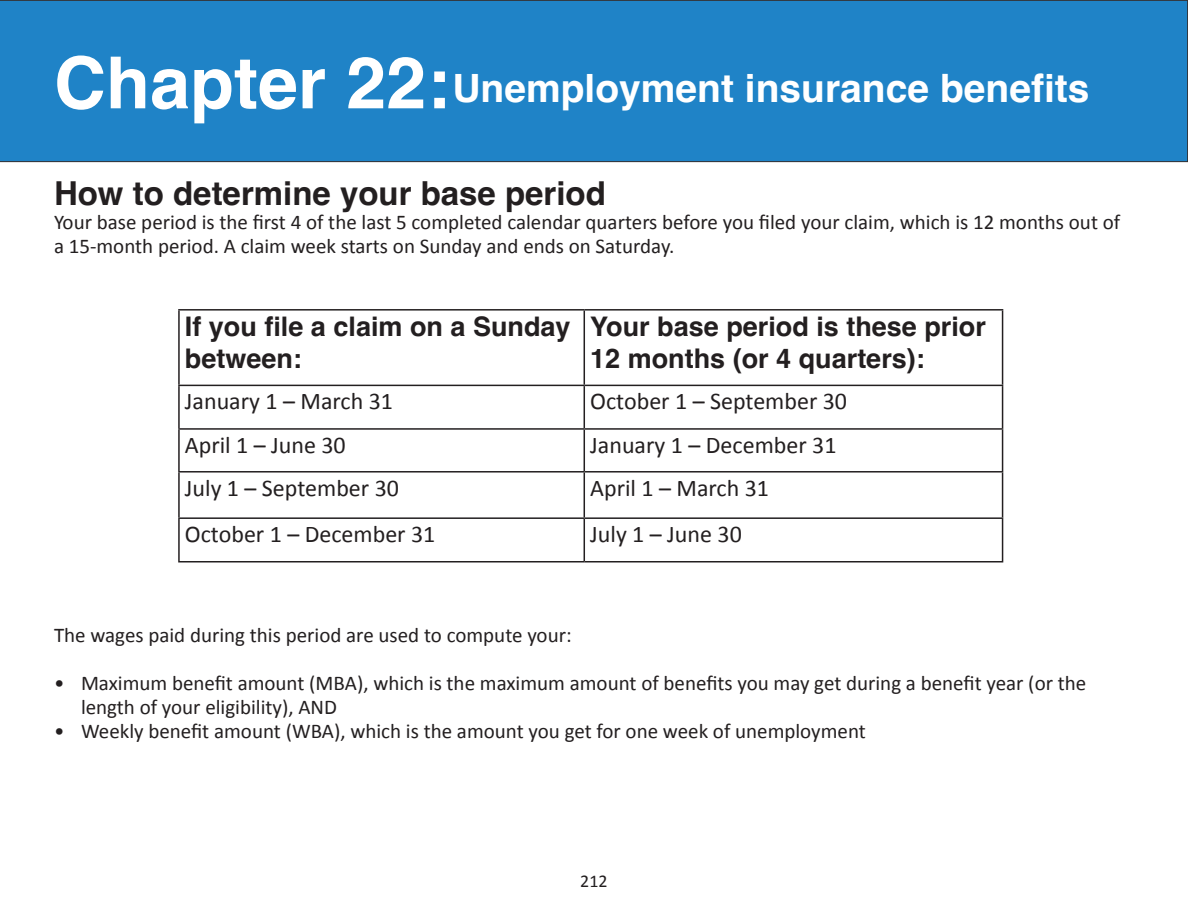
<style>
.page{position:relative;width:1188px;height:918px;background:#fff}
.page>*{position:absolute;margin:0;border:0;box-sizing:border-box;transform-origin:0 0}
.t1{font:700 72px "Helvetica";color:#fff}
.t2{font:700 39px "Helvetica";color:#fff}
.t3{font:700 33px "Helvetica";color:#231f20}
.t4{font:700 27px/32.4px "Helvetica";color:#231f20}
.t5{font:24px "Calibri";color:#231f20}
.t6{font:21px/24px "Calibri";color:#231f20}
.t7{font:18px "Calibri";color:#231f20}
</style>
<div class="page">
<div style="left:0;top:0;width:1188px;height:162px;background:#1f83c7"></div>
<hr style="left:178px;top:309px;width:406px;height:2px;background:#231f20">
<hr style="left:178px;top:311px;width:2px;height:74px;background:#231f20">
<hr style="left:584px;top:309px;width:419px;height:2px;background:#231f20">
<hr style="left:584px;top:311px;width:1px;height:74px;background:#231f20">
<hr style="left:1002px;top:311px;width:1px;height:74px;background:#231f20">
<hr style="left:178px;top:385px;width:406px;height:1px;background:#231f20">
<hr style="left:178px;top:386px;width:2px;height:42px;background:#231f20">
<hr style="left:584px;top:385px;width:419px;height:1px;background:#231f20">
<hr style="left:584px;top:386px;width:1px;height:42px;background:#231f20">
<hr style="left:1002px;top:386px;width:1px;height:42px;background:#231f20">
<hr style="left:178px;top:428px;width:406px;height:2px;background:#231f20">
<hr style="left:178px;top:430px;width:2px;height:41px;background:#231f20">
<hr style="left:584px;top:428px;width:419px;height:2px;background:#231f20">
<hr style="left:584px;top:430px;width:1px;height:41px;background:#231f20">
<hr style="left:1002px;top:430px;width:1px;height:41px;background:#231f20">
<hr style="left:178px;top:471px;width:406px;height:2px;background:#231f20">
<hr style="left:178px;top:473px;width:2px;height:44px;background:#231f20">
<hr style="left:584px;top:471px;width:419px;height:2px;background:#231f20">
<hr style="left:584px;top:473px;width:1px;height:44px;background:#231f20">
<hr style="left:1002px;top:473px;width:1px;height:44px;background:#231f20">
<hr style="left:178px;top:517px;width:406px;height:2px;background:#231f20">
<hr style="left:178px;top:519px;width:2px;height:42px;background:#231f20">
<hr style="left:584px;top:517px;width:419px;height:2px;background:#231f20">
<hr style="left:584px;top:519px;width:1px;height:42px;background:#231f20">
<hr style="left:1002px;top:519px;width:1px;height:42px;background:#231f20">
<hr style="left:178px;top:561px;width:406px;height:1px;background:#231f20">
<hr style="left:584px;top:561px;width:419px;height:1px;background:#231f20">
<p class="t1" style="left:54px;top:39px;width:398px">Chapter 22:</p>
<p class="t2" style="left:452px;top:64px;width:639px">Unemployment insurance benefits</p>
<p class="t3" style="left:54px;top:173px;width:553px">How to determine your base period</p>
<p class="t6" style="left:54px;top:209px;width:1068px">Your base period is the first 4 of the last 5 completed calendar quarters before you filed your claim, which is 12 months out of a 15-month period. A claim week starts on Sunday and ends on Saturday.</p>
<p class="t4" style="left:185px;top:313px;width:387px">If you file a claim on a Sunday between:</p>
<p class="t4" style="left:590px;top:313px;width:397px">Your base period is these prior<br>12 months (or 4 quarters):</p>
<p class="t5" style="left:185px;top:385px;width:210px">January 1 – March 31</p>
<p class="t5" style="left:590px;top:385px;width:258px">October 1 – September 30</p>
<p class="t5" style="left:185px;top:428px;width:162px">April 1 – June 30</p>
<p class="t5" style="left:590px;top:428px;width:248px">January 1 – December 31</p>
<p class="t5" style="left:185px;top:471px;width:216px">July 1 – September 30</p>
<p class="t5" style="left:590px;top:471px;width:180px">April 1 – March 31</p>
<p class="t5" style="left:185px;top:518px;width:252px">October 1 – December 31</p>
<p class="t5" style="left:590px;top:518px;width:153px">July 1 – June 30</p>
<p class="t6" style="left:54px;top:622px;width:519px">The wages paid during this period are used to compute your:</p>
<p class="t6" style="left:81px;top:670px;width:1007px;text-indent:-27px">• Maximum benefit amount (MBA), which is the maximum amount of benefits you may get during a benefit year (or the length of your eligibility), AND</p>
<p class="t6" style="left:54px;top:718px;width:813px">• Weekly benefit amount (WBA), which is the amount you get for one week of unemployment</p>
<p class="t7" style="left:580px;top:868px;width:29px">212</p>
</div>
